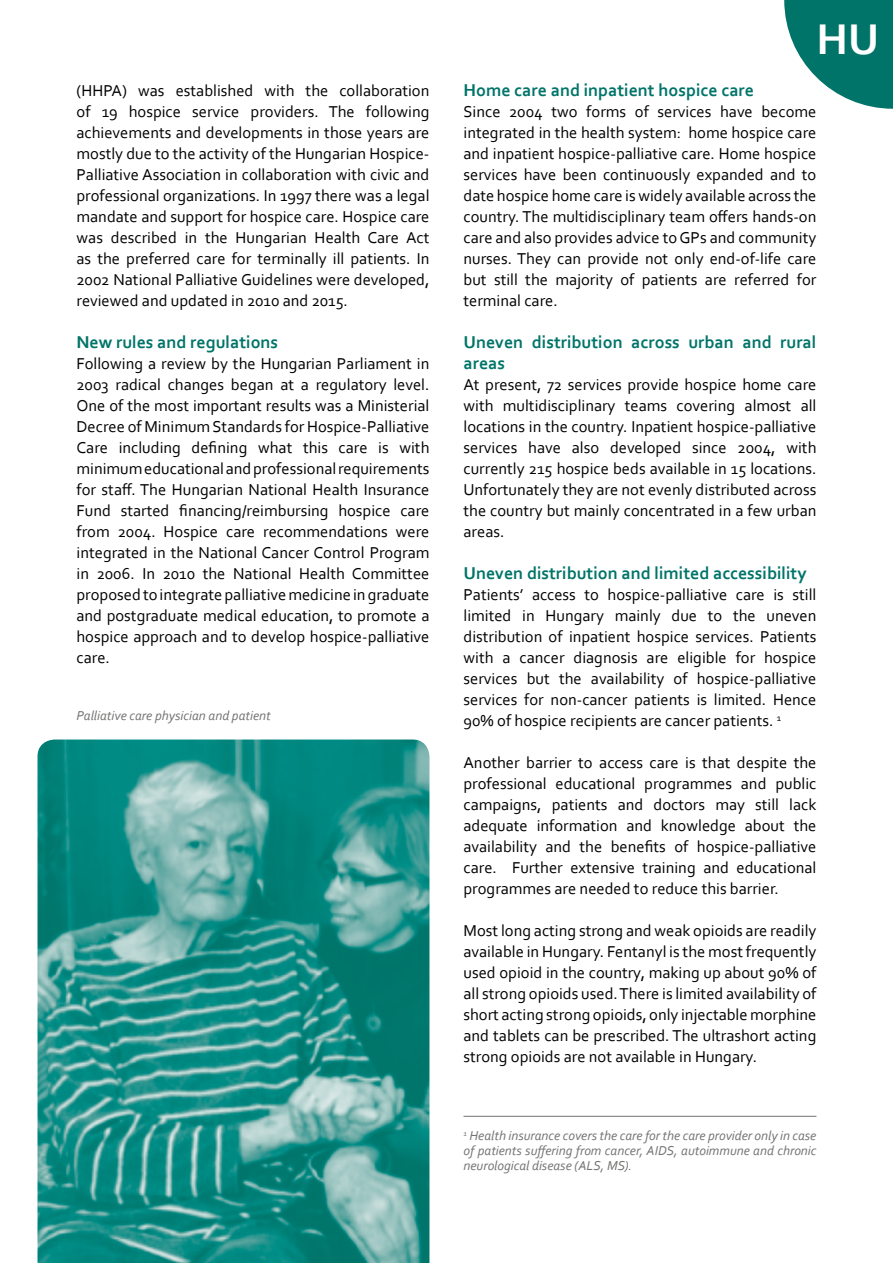
<style>
.page{position:relative;width:893px;height:1263px;background:#fff}
.page>*{position:absolute;margin:0;border:0;box-sizing:border-box;transform-origin:0 0}
.t1{font:700 45px "Corbel";color:#fff}
.t2{font:700 18px/21px "Corbel";color:#007469}
.t3{font:16.5px/21px "Corbel";color:#000;text-align:justify}
.t4{font:italic 13.5px/15px "Corbel";color:#747372;text-align:justify}
</style>
<div class="page">
<svg style="left:784px;top:0;width:109px;height:109px"></svg>
<img style="left:38px;top:739px;width:391px;height:524px">
<hr style="left:463px;top:1116px;width:353px;height:1px;background:#747372">
<p class="t3" style="left:77px;top:80px;width:354px">(HHPA) was established with the collaboration of 19 hospice service providers. The following achievements and developments in those years are mostly due to the activity of the Hungarian Hospice-Palliative Association in collaboration with civic and professional organizations. In 1997 there was a legal mandate and support for hospice care. Hospice care was described in the Hungarian Health Care Act as the preferred care for terminally ill patients. In 2002 National Palliative Guidelines were developed, reviewed and updated in 2010 and 2015.</p>
<p class="t2" style="left:77px;top:331px;width:203px">New rules and regulations</p>
<p class="t3" style="left:77px;top:353px;width:354px">Following a review by the Hungarian Parliament in 2003 radical changes began at a regulatory level.<br>One of the most important results was a Ministerial Decree of Minimum Standards for Hospice-Palliative Care including defining what this care is with minimum educational and professional requirements for staff. The Hungarian National Health Insurance Fund started financing/reimbursing hospice care from 2004. Hospice care recommendations were integrated in the National Cancer Control Program in 2006. In 2010 the National Health Committee proposed to integrate palliative medicine in graduate and postgraduate medical education, to promote a hospice approach and to develop hospice-palliative care.</p>
<p class="t4" style="left:77px;top:708px;width:196px">Palliative care physician and patient</p>
<h1 class="t1" style="left:816px;top:11px;width:64px">HU</h1>
<p class="t2" style="left:463px;top:79px;width:292px">Home care and inpatient hospice care</p>
<p class="t3" style="left:463px;top:101px;width:354px">Since 2004 two forms of services have become integrated in the health system: home hospice care and inpatient hospice-palliative care. Home hospice services have been continuously expanded and to date hospice home care is widely available across the country. The multidisciplinary team offers hands-on care and also provides advice to GPs and community nurses. They can provide not only end-of-life care but still the majority of patients are referred for terminal care.</p>
<p class="t2" style="left:463px;top:331px;width:354px">Uneven distribution across urban and rural areas</p>
<p class="t3" style="left:463px;top:374px;width:354px">At present, 72 services provide hospice home care with multidisciplinary teams covering almost all locations in the country. Inpatient hospice-palliative services have also developed since 2004, with currently 215 hospice beds available in 15 locations.<br>Unfortunately they are not evenly distributed across the country but mainly concentrated in a few urban areas.</p>
<p class="t2" style="left:463px;top:562px;width:345px">Uneven distribution and limited accessibility</p>
<p class="t3" style="left:463px;top:584px;width:354px">Patients’ access to hospice-palliative care is still limited in Hungary mainly due to the uneven distribution of inpatient hospice services. Patients with a cancer diagnosis are eligible for hospice services but the availability of hospice-palliative services for non-cancer patients is limited. Hence 90% of hospice recipients are cancer patients. <sup>1</sup></p>
<p class="t3" style="left:463px;top:752px;width:354px">Another barrier to access care is that despite the professional educational programmes and public campaigns, patients and doctors may still lack adequate information and knowledge about the availability and the benefits of hospice-palliative care. Further extensive training and educational programmes are needed to reduce this barrier.</p>
<p class="t3" style="left:463px;top:920px;width:354px">Most long acting strong and weak opioids are readily available in Hungary. Fentanyl is the most frequently used opioid in the country, making up about 90% of all strong opioids used. There is limited availability of short acting strong opioids, only injectable morphine and tablets can be prescribed. The ultrashort acting strong opioids are not available in Hungary.</p>
<p class="t4" style="left:463px;top:1128px;width:354px"><sup>1</sup> Health insurance covers the care for the care provider only in case of patients suffering from cancer, AIDS, autoimmune and chronic neurological disease (ALS, MS).</p>
</div>
